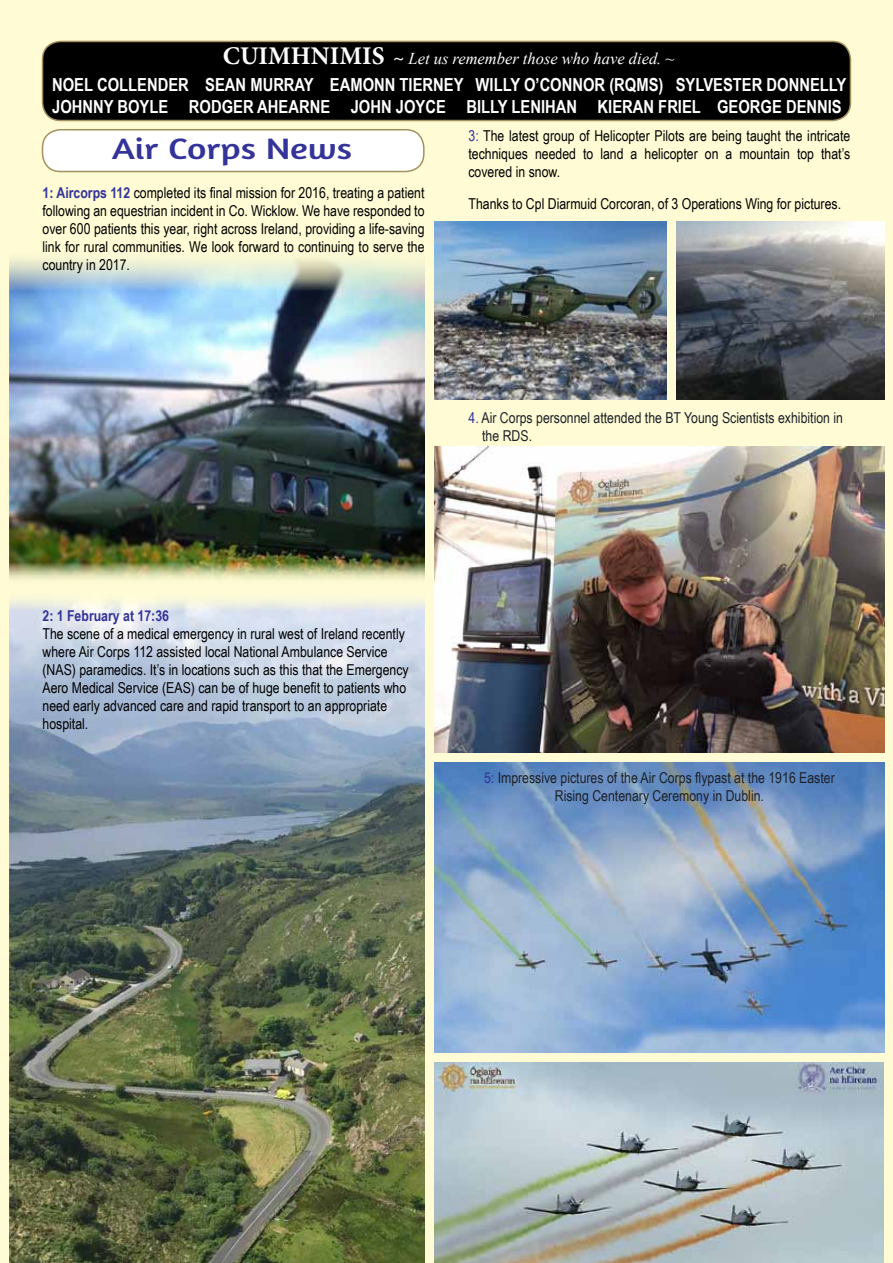
<style>
.page{position:relative;width:893px;height:1263px;background:#fffcd5}
.page>*{position:absolute;margin:0;border:0;box-sizing:border-box;transform-origin:0 0}
.t1{font:30px "Amaranth";color:#339;scale:1.25 1}
.t2{font:700 18px/21.6px "Arial Narrow";color:#fff}
.t3{font:italic 16.5px "Times New Roman";color:#fff}
.t4{font:15px/18px "Arial Narrow";color:#000;text-align:justify}
.t5{font:15px/18px "Arial Narrow";color:#1d2129}
.t6{font:700 15px "Arial Narrow";color:#339}
.s1{font-family:"Minion Pro";font-weight:700;font-style:normal;font-size:25.5px}
.s2{font-family:"Minion Pro";font-weight:700;font-style:normal;font-size:19.5px}
.s3{font-weight:700;color:#339}
.s4{color:#339}
</style>
<div class="page">
<div style="left:43px;top:41px;width:807px;height:79px;background:#000;border-radius:18px"></div>
<div style="left:42px;top:41px;width:809px;height:80px;border:2px solid #a39161;border-radius:18px"></div>
<div style="left:43px;top:130px;width:381px;height:42px;background:#fff;border-radius:18px"></div>
<div style="left:42px;top:129px;width:383px;height:43px;border:2px solid #a39161;border-radius:18px"></div>
<img style="left:10px;top:258px;width:415px;height:322px">
<img style="left:10px;top:600px;width:415px;height:663px">
<img style="left:435px;top:221px;width:232px;height:179px">
<img style="left:677px;top:221px;width:207px;height:179px">
<img style="left:435px;top:446px;width:449px;height:307px">
<img style="left:435px;top:1062px;width:449px;height:201px">
<img style="left:435px;top:762px;width:449px;height:290px">
<p class="t3" style="left:223px;top:49px;width:453px"><span class="s1">CUIMHNIMIS</span> <span class="s2">~</span> Let us remember those who have died. ~</p>
<p class="t2" style="left:52px;top:73px;width:796px">NOEL COLLENDER SEAN MURRAY EAMONN TIERNEY WILLY O’CONNOR (RQMS) SYLVESTER DONNELLY<br>JOHNNY BOYLE RODGER AHEARNE JOHN JOYCE BILLY LENIHAN KIERAN FRIEL GEORGE DENNIS</p>
<h1 class="t1" style="left:112px;top:131px;width:194px">Air Corps News</h1>
<p class="t4" style="left:43px;top:183px;width:384px"><span class="s3">1: Aircorps 112</span> completed its final mission for 2016, treating a patient following an equestrian incident in Co. Wicklow. We have responded to over 600 patients this year, right across Ireland, providing a life-saving link for rural communities. We look forward to continuing to serve the country in 2017.</p>
<p class="t4" style="left:468px;top:127px;width:383px"><span class="s4">3:</span> The latest group of Helicopter Pilots are being taught the intricate techniques needed to land a helicopter on a mountain top that’s covered in snow.</p>
<p class="t4" style="left:468px;top:194px;width:374px">Thanks to Cpl Diarmuid Corcoran, of 3 Operations Wing for pictures.</p>
<p class="t5" style="left:482px;top:408px;width:362px;text-indent:-14px"><span class="s4">4.</span> Air Corps personnel attended the BT Young Scientists exhibition in the RDS.</p>
<p class="t6" style="left:43px;top:604px;width:128px">2: 1 February at 17:36</p>
<p class="t4" style="left:43px;top:624px;width:368px;text-align:left">The scene of a medical emergency in rural west of Ireland recently where Air Corps 112 assisted local National Ambulance Service (NAS) paramedics. It’s in locations such as this that the Emergency Aero Medical Service (EAS) can be of huge benefit to patients who need early advanced care and rapid transport to an appropriate hospital.</p>
<p class="t5" style="left:484px;top:768px;width:352px;text-align:center"><span class="s4">5:</span> Impressive pictures of the Air Corps flypast at the 1916 Easter<br>Rising Centenary Ceremony in Dublin.</p>
</div>
